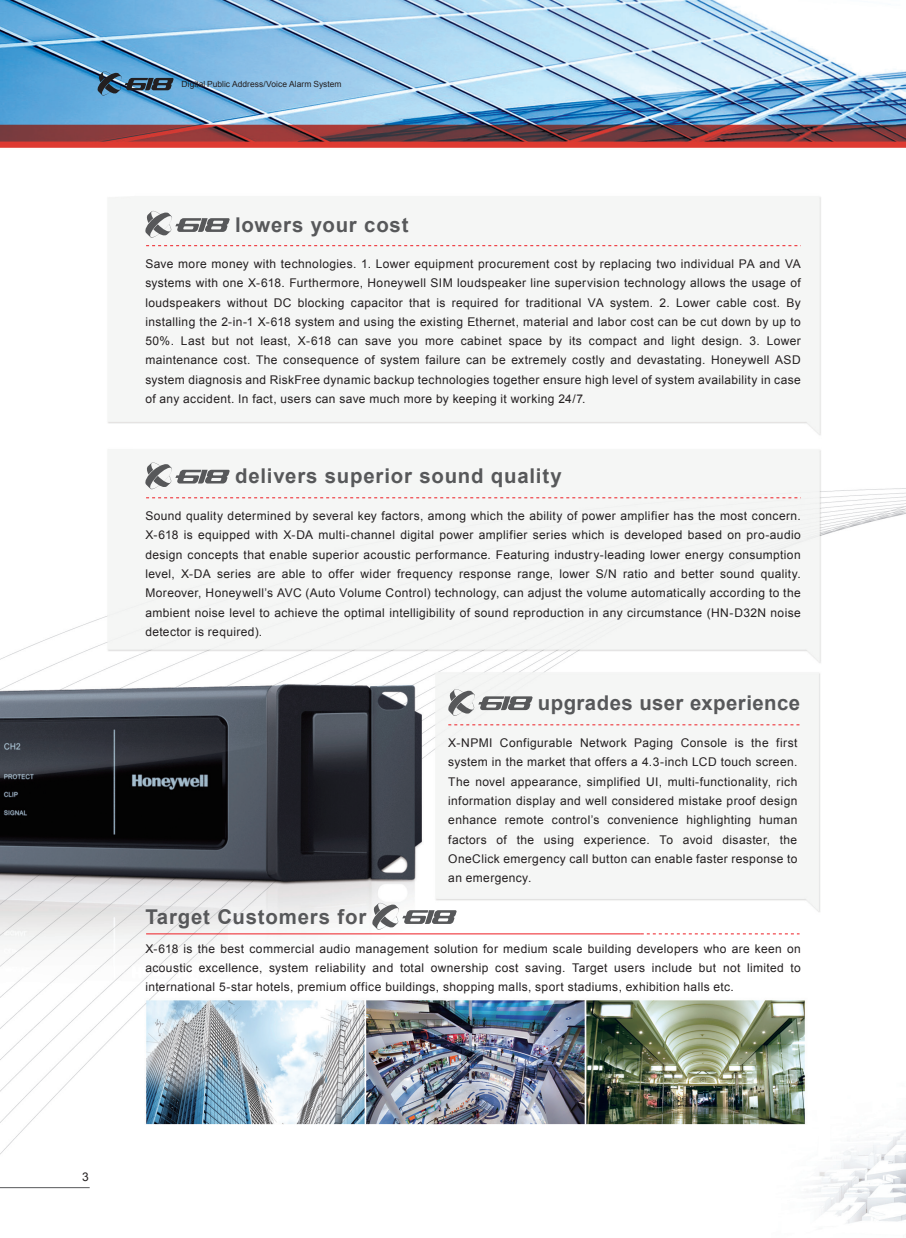
<style>
.page{position:relative;width:906px;height:1238px;background:#fff}
.page>*{position:absolute;margin:0;border:0;box-sizing:border-box;transform-origin:0 0}
.t1{font:700 20.4px "Arial";letter-spacing:.035em;color:#57585a}
.t2{font:12px/19.4px "Arial";letter-spacing:.03em;color:#231f20;text-align:justify}
.t3{font:8.4px "Arial";color:#231f20}
</style>
<div class="page">
<img style="left:0;top:0;width:906px;height:1224px">
<svg style="left:96px;top:71px;width:78px;height:25px;background:#4a7493"></svg>
<svg style="left:146px;top:245px;width:655px;height:1px"></svg>
<svg style="left:146px;top:497px;width:655px;height:1px"></svg>
<svg style="left:448px;top:724px;width:351px;height:1px"></svg>
<hr style="left:0;top:1187px;width:90px;height:1px;background:#57585a">
<svg style="left:641px;top:933px;width:158px;height:1px"></svg>
<hr style="left:146px;top:933px;width:495px;height:1px;background:#ee1d23">
<svg style="left:144px;top:210px;width:86px;height:28px"></svg>
<svg style="left:144px;top:461px;width:86px;height:29px"></svg>
<svg style="left:371px;top:902px;width:85px;height:28px"></svg>
<svg style="left:447px;top:688px;width:85px;height:28px"></svg>
<p class="t3" style="left:182px;top:79px;width:161px">Digital Public Address/Voice Alarm System</p>
<h1 class="t1" style="left:235px;top:211px;width:175px">lowers your cost</h1>
<p class="t2" style="left:145px;top:254px;width:657px">Save more money with technologies. 1. Lower equipment procurement cost by replacing two individual PA and VA systems with one X-618. Furthermore, Honeywell SIM loudspeaker line supervision technology allows the usage of loudspeakers without DC blocking capacitor that is required for traditional VA system. 2. Lower cable cost. By installing the 2-in-1 X-618 system and using the existing Ethernet, material and labor cost can be cut down by up to 50%. Last but not least, X-618 can save you more cabinet space by its compact and light design. 3. Lower maintenance cost. The consequence of system failure can be extremely costly and devastating. Honeywell ASD system diagnosis and RiskFree dynamic backup technologies together ensure high level of system availability in case of any accident. In fact, users can save much more by keeping it working 24/7.</p>
<h1 class="t1" style="left:235px;top:462px;width:328px">delivers superior sound quality</h1>
<p class="t2" style="left:145px;top:506px;width:657px">Sound quality determined by several key factors, among which the ability of power amplifier has the most concern.<br>X-618 is equipped with X-DA multi-channel digital power amplifier series which is developed based on pro-audio design concepts that enable superior acoustic performance. Featuring industry-leading lower energy consumption level, X-DA series are able to offer wider frequency response range, lower S/N ratio and better sound quality.<br>Moreover, Honeywell’s AVC (Auto Volume Control) technology, can adjust the volume automatically according to the ambient noise level to achieve the optimal intelligibility of sound reproduction in any circumstance (HN-D32N noise detector is required).</p>
<h1 class="t1" style="left:538px;top:689px;width:264px">upgrades user experience</h1>
<h1 class="t1" style="left:145px;top:903px;width:222px">Target Customers for</h1>
<p class="t2" style="left:448px;top:733px;width:350px">X-NPMI Configurable Network Paging Console is the first system in the market that offers a 4.3-inch LCD touch screen.<br>The novel appearance, simplified UI, multi-functionality, rich information display and well considered mistake proof design enhance remote control’s convenience highlighting human factors of the using experience. To avoid disaster, the OneClick emergency call button can enable faster response to an emergency.</p>
<p class="t2" style="left:145px;top:938px;width:657px">X-618 is the best commercial audio management solution for medium scale building developers who are keen on acoustic excellence, system reliability and total ownership cost saving. Target users include but not limited to international 5-star hotels, premium office buildings, shopping malls, sport stadiums, exhibition halls etc.</p>
<p class="t2" style="left:82px;top:1166px;width:8px">3</p>
</div>
